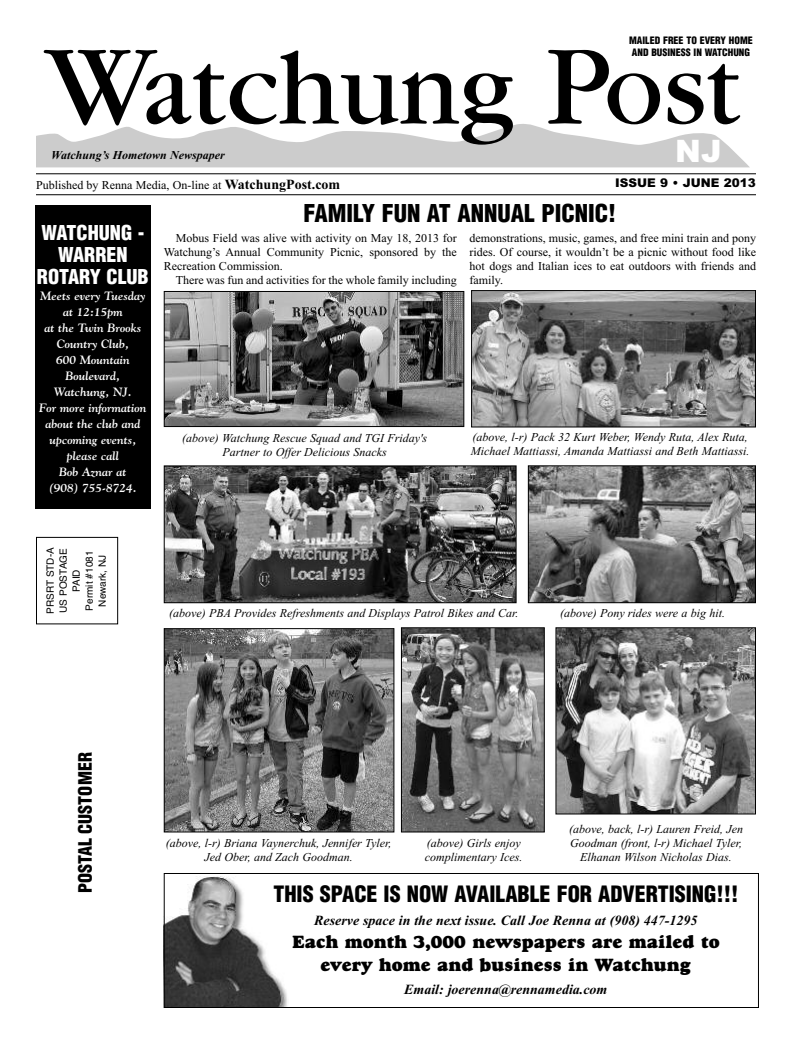
<style>
.page{position:relative;width:792px;height:1044px;background:#fff}
.page>*{position:absolute;margin:0;border:0;box-sizing:border-box;transform-origin:0 0}
.t1{font:108.5px "Garamond";color:#000}
.t2{font:900 31px "Arial";color:#fff}
.t3{font:900 condensed 24px "Helvetica";color:#000}
.t4{font:900 condensed 22px "Helvetica";color:#000}
.t5{font:900 condensed 20px/22px "Helvetica";color:#fff;text-align:center}
.t6{font:18px/23px "Goudy Heavyface";color:#000;text-align:center}
.t7{font:900 condensed 18px "Helvetica";color:#000}
.t8{font:italic 700 14px "Times New Roman";color:#000}
.t9{font:italic 12px/14px "Times New Roman";color:#000;text-align:center}
.t10{font:12px/14px "Times New Roman";color:#000;text-align:justify}
.t11{font:italic 700 12px/16px "Goudy";color:#fff;text-align:center}
.t12{font:italic 700 12px "Times New Roman";color:#000}
.t13{font:900 12px "Arial";color:#000}
.t14{font:10px/13px "Helvetica";color:#000;text-align:center}
.t15{font:900 condensed 10px/12px "Helvetica";color:#000}
.s1{font-size:117.8px}
.s2{font-weight:700;font-size:14px}
</style>
<div class="page">
<svg style="left:36px;top:124px;width:713px;height:43px"></svg>
<hr style="left:36px;top:173px;width:720px;height:1px;background:#000">
<hr style="left:36px;top:194px;width:720px;height:1px;background:#000">
<div style="left:35px;top:205px;width:115px;height:304px;background:#000"></div>
<div style="left:36px;top:537px;width:82px;height:87px;border:1px solid #000"></div>
<img style="left:166px;top:877px;width:121px;height:129px">
<div style="left:164px;top:873px;width:595px;height:135px;border:1px solid #000"></div>
<img style="left:166px;top:630px;width:226px;height:200px">
<div style="left:164px;top:628px;width:230px;height:204px;border:1px solid #000"></div>
<img style="left:530px;top:467px;width:224px;height:134px">
<div style="left:528px;top:465px;width:228px;height:138px;border:1px solid #000"></div>
<img style="left:403px;top:629px;width:140px;height:201px">
<div style="left:401px;top:627px;width:144px;height:205px;border:1px solid #000"></div>
<img style="left:557px;top:629px;width:197px;height:184px">
<div style="left:555px;top:627px;width:201px;height:188px;border:1px solid #000"></div>
<img style="left:473px;top:292px;width:281px;height:133px">
<div style="left:471px;top:290px;width:285px;height:137px;border:1px solid #000"></div>
<img style="left:166px;top:467px;width:349px;height:134px">
<div style="left:164px;top:465px;width:353px;height:138px;border:1px solid #000"></div>
<img style="left:166px;top:293px;width:296px;height:132px">
<div style="left:164px;top:291px;width:300px;height:136px;border:1px solid #000"></div>
<p class="t15" style="left:629px;top:34px;width:125px">MAILED FREE TO EVERY HOME<br>AND BUSINESS IN WATCHUNG</p>
<h1 class="t1" style="left:46px;top:52px;width:697px"><span class="s1">W</span>atchung <span class="s1">P</span>ost</h1>
<p class="t12" style="left:51px;top:148px;width:175px">Watchung’s Hometown Newspaper</p>
<h2 class="t2" style="left:675px;top:133px;width:48px">NJ</h2>
<p class="t10" style="left:36px;top:178px;width:306px">Published by Renna Media, On-line at <span class="s2">WatchungPost.com</span></p>
<p class="t13" style="left:615px;top:176px;width:142px">ISSUE 9 • JUNE 2013</p>
<h3 class="t5" style="left:37px;top:222px;width:113px">WATCHUNG -<br>WARREN<br>ROTARY CLUB</h3>
<p class="t11" style="left:39px;top:287px;width:109px">Meets every Tuesday at 12:15pm<br>at the Twin Brooks<br>Country Club,<br>600 Mountain<br>Boulevard,<br>Watchung, NJ.<br>For more information about the club and upcoming events, please call<br>Bob Aznar at<br>(908) 755-8724.</p>
<h3 class="t3" style="left:303px;top:200px;width:314px">FAMILY FUN AT ANNUAL PICNIC!</h3>
<p class="t10" style="left:164px;top:231px;width:295px;text-indent:12px">Mobus Field was alive with activity on May 18, 2013 for Watchung’s Annual Community Picnic, sponsored by the Recreation Commission.</p>
<p class="t10" style="left:176px;top:273px;width:283px">There was fun and activities for the whole family including</p>
<p class="t10" style="left:470px;top:231px;width:288px">demonstrations, music, games, and free mini train and pony rides. Of course, it wouldn’t be a picnic without food like hot dogs and Italian ices to eat outdoors with friends and family.</p>
<p class="t9" style="left:471px;top:430px;width:280px;text-align:left">(above, l-r) Pack 32 Kurt Weber, Wendy Ruta, Alex Ruta,<br>Michael Mattiassi, Amanda Mattiassi and Beth Mattiassi.</p>
<p class="t9" style="left:182px;top:431px;width:247px">(above) Watchung Rescue Squad and TGI Friday's<br>Partner to Offer Delicious Snacks</p>
<p class="t14" style="left:44px;top:614px;width:68px;rotate:-90deg">PRSRT STD-A<br>US POSTAGE<br>PAID<br>Permit #1081<br>Newark, NJ</p>
<h3 class="t7" style="left:75px;top:893px;width:142px;rotate:-90deg">POSTAL CUSTOMER</h3>
<p class="t9" style="left:169px;top:606px;width:351px">(above) PBA Provides Refreshments and Displays Patrol Bikes and Car.</p>
<p class="t9" style="left:560px;top:606px;width:166px">(above) Pony rides were a big hit.</p>
<p class="t9" style="left:166px;top:836px;width:227px">(above, l-r) Briana Vaynerchuk, Jennifer Tyler,<br>Jed Ober, and Zach Goodman.</p>
<p class="t9" style="left:425px;top:836px;width:99px;text-align:left">(above) Girls enjoy complimentary Ices.</p>
<p class="t9" style="left:569px;top:822px;width:175px">(above, back, l-r) Lauren Freid, Jen<br>Goodman (front, l-r) Michael Tyler,<br>Elhanan Wilson Nicholas Dias.</p>
<h3 class="t4" style="left:273px;top:881px;width:467px">THIS SPACE IS NOW AVAILABLE FOR ADVERTISING!!!</h3>
<p class="t8" style="left:314px;top:912px;width:385px">Reserve space in the next issue. Call Joe Renna at (908) 447-1295</p>
<h3 class="t6" style="left:292px;top:932px;width:429px">Each month 3,000 newspapers are mailed to every home and business in Watchung</h3>
<p class="t8" style="left:404px;top:981px;width:205px">Email: joerenna@rennamedia.com</p>
</div>
